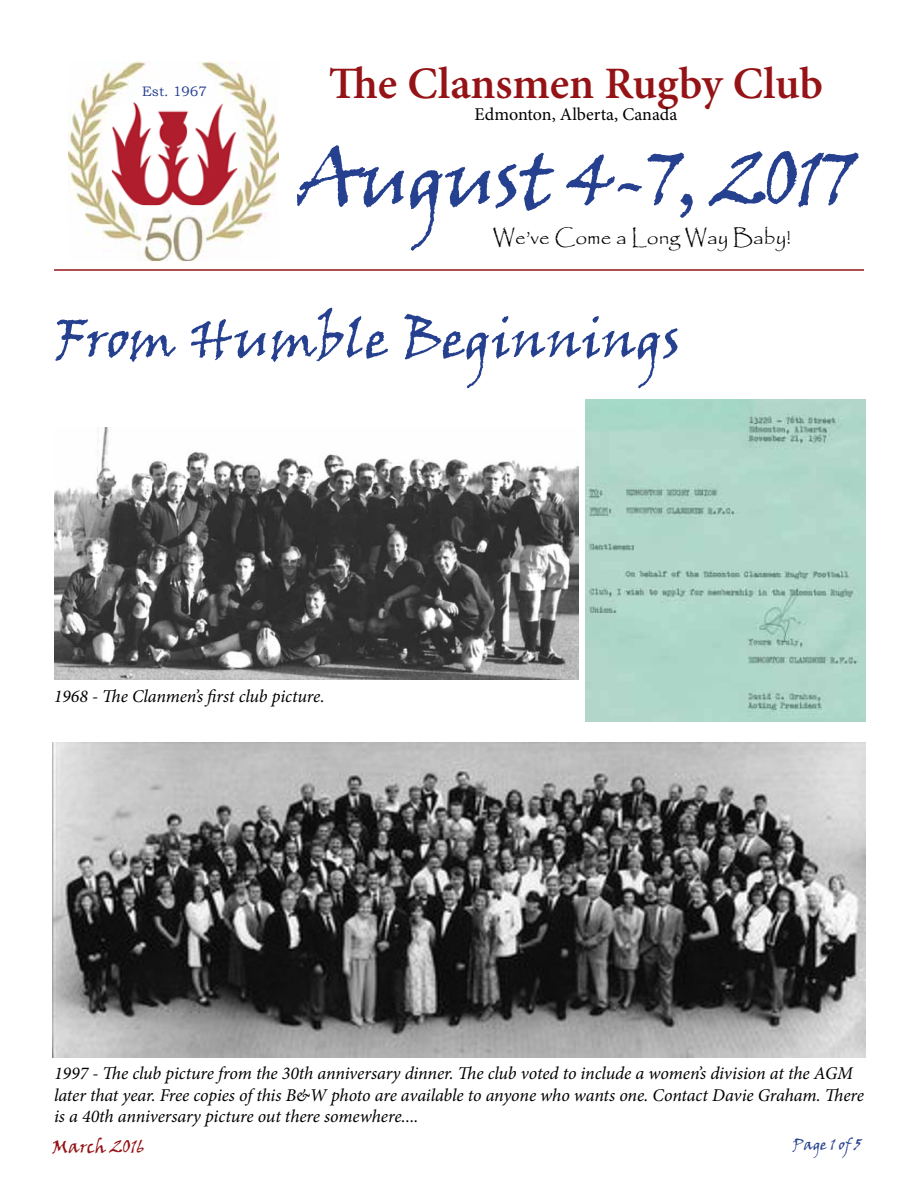
<style>
.page{position:relative;width:918px;height:1188px;background:#fff}
.page>*{position:absolute;margin:0;border:0;box-sizing:border-box;transform-origin:0 0}
.t1{font:78px "Viner Hand ITC";letter-spacing:-.035em;color:#25408f}
.t2{font:54px "Viner Hand ITC";color:#25408f}
.t3{font:600 45px "Minion Pro";letter-spacing:-.005em;color:#951316}
.t4{font:21px "Papyrus";color:#000}
.t5{font:italic 18px/21.6px "Minion Pro";letter-spacing:-.01em;color:#000}
.t6{font:18px "Minion Pro";color:#000}
.t7{font:18px "Viner Hand ITC";color:#951316}
.t8{font:15px "Viner Hand ITC";color:#25408f}
.t9{font:13.65px "Bookman Old Style";color:#25408f}
</style>
<div class="page">
<img style="left:52px;top:743px;width:814px;height:315px">
<hr style="left:54px;top:269px;width:810px;height:2px;background:#951316">
<img style="left:69px;top:62px;width:210px;height:198px">
<div style="left:153px;top:84px;width:42px;height:14px;background:#fff"></div>
<img style="left:112px;top:102px;width:125px;height:103px">
<img style="left:54px;top:428px;width:524px;height:252px">
<img style="left:585px;top:399px;width:281px;height:322px">
<p class="t9" style="left:142px;top:83px;width:66px">Est. 1967</p>
<h3 class="t3" style="left:329px;top:52px;width:496px">The Clansmen Rugby Club</h3>
<p class="t6" style="left:475px;top:102px;width:204px">Edmonton, Alberta, Canada</p>
<h1 class="t1" style="left:298px;top:130px;width:559px">August 4-7, 2017</h1>
<p class="t4" style="left:493px;top:224px;width:300px">We’ve Come a Long Way Baby!</p>
<h2 class="t2" style="left:54px;top:305px;width:628px">From Humble Beginnings</h2>
<p class="t5" style="left:54px;top:686px;width:272px">1968 - The Clanmen’s first club picture.</p>
<p class="t5" style="left:54px;top:1062px;width:811px">1997 - The club picture from the 30th anniversary dinner. The club voted to include a women’s division at the AGM later that year. Free copies of this B&amp;W photo are available to anyone who wants one. Contact Davie Graham. There is a 40th anniversary picture out there somewhere....</p>
<p class="t7" style="left:52px;top:1135px;width:94px">March 2016</p>
<p class="t8" style="left:793px;top:1135px;width:70px">Page 1 of 5</p>
</div>
